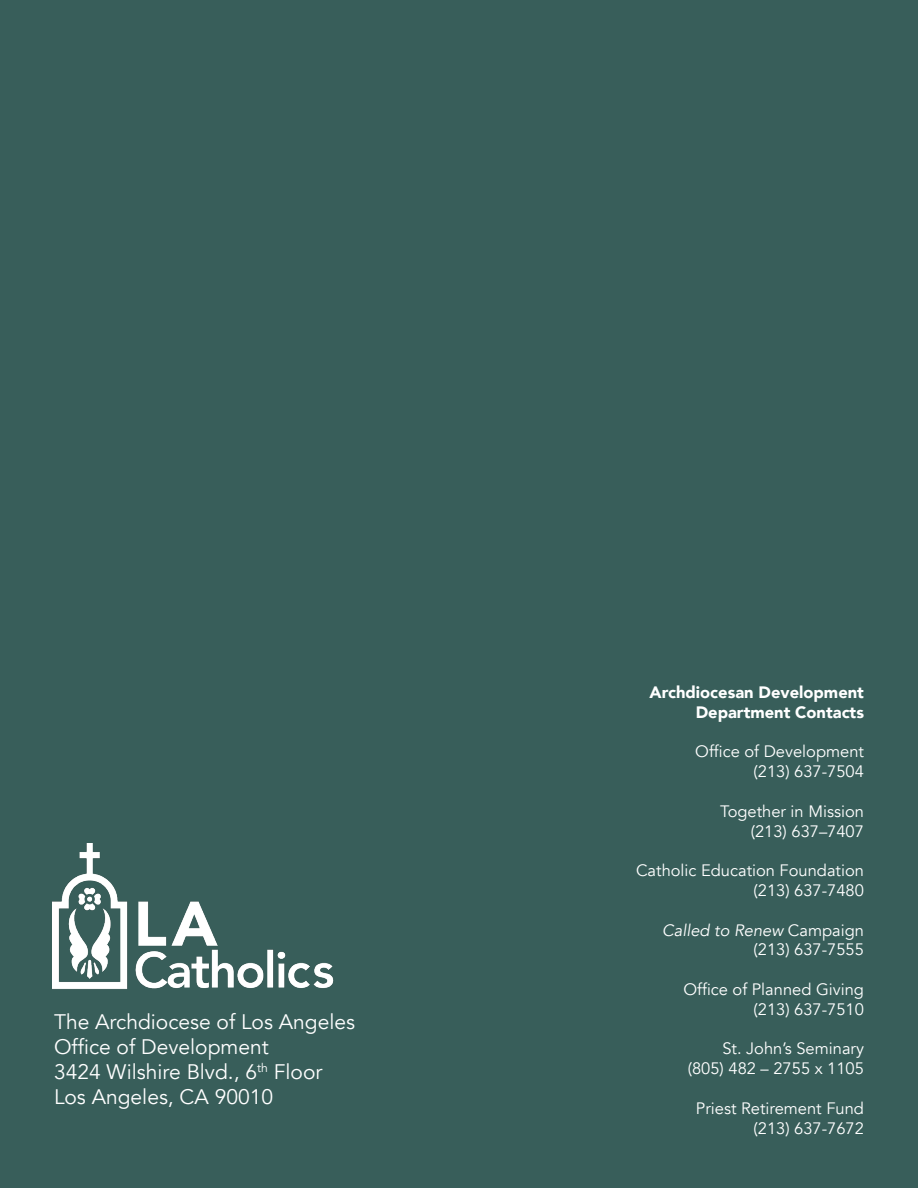
<style>
.page{position:relative;width:918px;height:1188px;background:#385e5a}
.page>*{position:absolute;margin:0;border:0;box-sizing:border-box;transform-origin:0 0}
.t1{font:21px "Avenir";color:#fff}
.t2{font:16.5px "Avenir";color:#fff}
.t3{font:900 16.5px "Avenir";color:#fff}
.t4{font:italic 16.5px "Avenir";color:#fff}
.s1{font-style:normal}
</style>
<div class="page">
<p class="t1" style="left:54px;top:1009px;width:303px">The Archdiocese of Los Angeles</p>
<p class="t1" style="left:54px;top:1034px;width:216px">Office of Development</p>
<p class="t1" style="left:54px;top:1059px;width:270px">3424 Wilshire Blvd., 6<sup>th</sup> Floor</p>
<p class="t1" style="left:54px;top:1084px;width:221px">Los Angeles, CA 90010</p>
<p class="t3" style="left:650px;top:678px;width:216px">Archdiocesan Development</p>
<p class="t3" style="left:696px;top:698px;width:170px">Department Contacts</p>
<p class="t2" style="left:695px;top:742px;width:170px">Office of Development</p>
<p class="t2" style="left:754px;top:762px;width:112px">(213) 637-7504</p>
<p class="t2" style="left:720px;top:801px;width:145px">Together in Mission</p>
<p class="t2" style="left:751px;top:821px;width:115px">(213) 637–7407</p>
<p class="t2" style="left:636px;top:861px;width:229px">Catholic Education Foundation</p>
<p class="t2" style="left:754px;top:880px;width:112px">(213) 637-7480</p>
<p class="t4" style="left:662px;top:920px;width:203px">Called to Renew <span class="s1">Campaign</span></p>
<p class="t2" style="left:754px;top:940px;width:112px">(213) 637-7555</p>
<p class="t2" style="left:683px;top:979px;width:182px">Office of Planned Giving</p>
<p class="t2" style="left:754px;top:999px;width:112px">(213) 637-7510</p>
<p class="t2" style="left:722px;top:1039px;width:143px">St. John’s Seminary</p>
<p class="t2" style="left:688px;top:1059px;width:178px">(805) 482 – 2755 x 1105</p>
<p class="t2" style="left:696px;top:1098px;width:170px">Priest Retirement Fund</p>
<p class="t2" style="left:754px;top:1118px;width:112px">(213) 637-7672</p>
</div>
